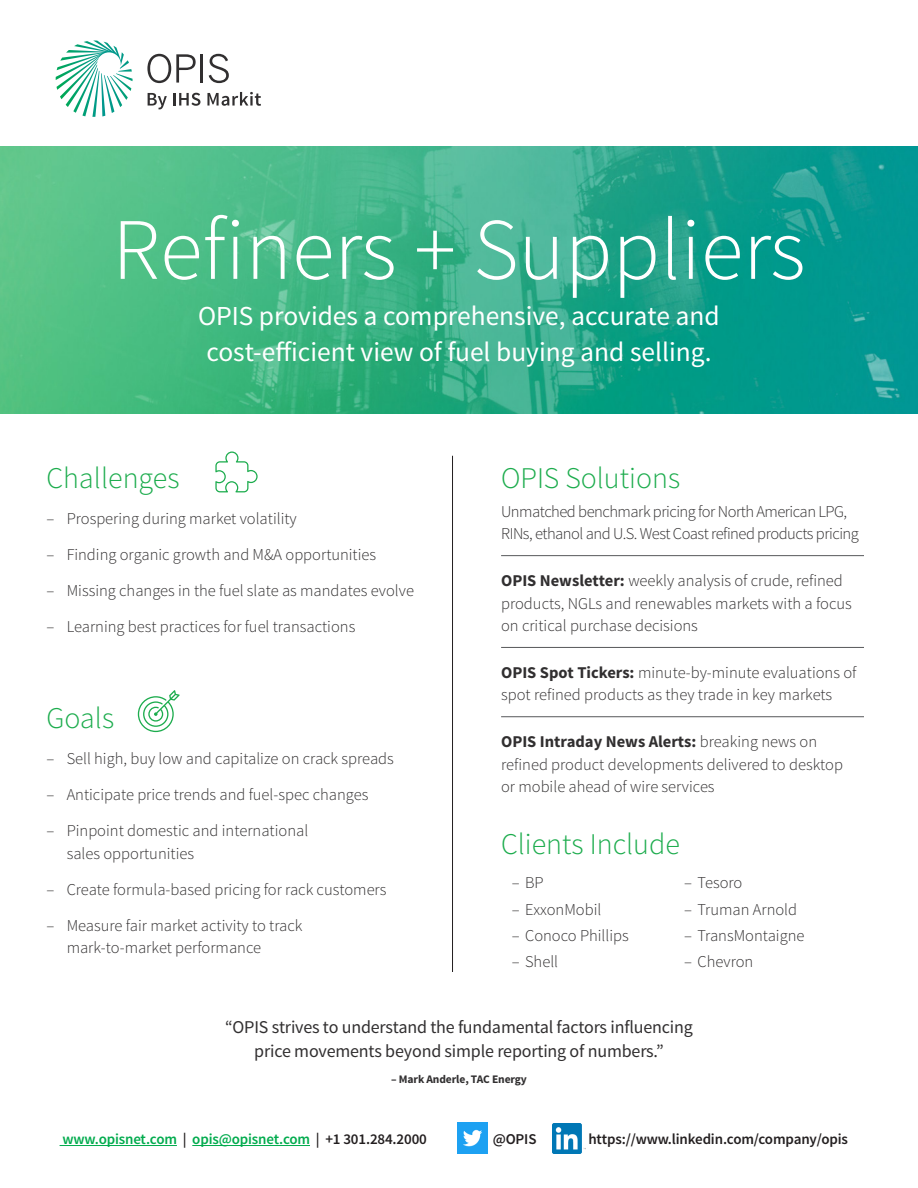
<style>
.page{position:relative;width:918px;height:1188px;background:#fff}
.page>*{position:absolute;margin:0;border:0;box-sizing:border-box;transform-origin:0 0}
.t1{font:300 87.6px "Source Sans Pro";color:#fff}
.t2{font:300 30px "Source Sans Pro";color:#1cac4d}
.t3{font:27.45px/35.5px "Source Sans Pro";color:#fff;text-align:center}
.quote{font:18px/24px "Source Sans Pro";letter-spacing:-.01em;color:#312f30;text-align:center}
.Solutions{font:300 16.5px/22.5px "Source Sans Pro";color:#312f30}
.Solutions-2{font:300 16.5px/22.5px "Source Sans Pro";letter-spacing:-.03em;color:#312f30}
.body-kw{font:600 15px "Source Sans Pro";letter-spacing:-.01em;color:#00ab4d}
.t4{font:600 15px "Source Sans Pro";letter-spacing:-.01em;color:#231f20}
.body-kw-2{font:700 11.55px "Source Sans Pro";letter-spacing:-.01em;color:#312f30}
.s1{font-weight:700}
.s2{color:#231f20}
</style>
<div class="page">
<svg style="left:56px;top:40px;width:77px;height:77px"></svg>
<svg style="left:148px;top:93px;width:19px;height:16px"></svg>
<svg style="left:173px;top:93px;width:27px;height:13px"></svg>
<svg style="left:207px;top:92px;width:54px;height:14px"></svg>
<svg style="left:147px;top:54px;width:49px;height:29px"></svg>
<hr style="left:201px;top:54px;width:2px;height:29px;background:#312f30">
<svg style="left:209px;top:54px;width:20px;height:29px"></svg>
<hr style="left:60px;top:1145px;width:117px;height:1px;background:#00ab4d">
<hr style="left:192px;top:1145px;width:118px;height:1px;background:#00ab4d">
<img style="left:457px;top:1123px;width:31px;height:31px">
<img style="left:552px;top:1124px;width:34px;height:29px">
<img style="left:0;top:146px;width:918px;height:268px">
<hr style="left:501px;top:555px;width:363px;height:1px;background:#57585a">
<hr style="left:501px;top:647px;width:363px;height:1px;background:#57585a">
<hr style="left:501px;top:716px;width:363px;height:1px;background:#57585a">
<svg style="left:215px;top:452px;width:43px;height:40px"></svg>
<svg style="left:138px;top:690px;width:42px;height:42px"></svg>
<hr style="left:452px;top:456px;width:1px;height:516px;background:#231f20">
<p class="t1" style="left:112px;top:197px;width:695px">Refiners + Suppliers</p>
<p class="t3" style="left:198px;top:299px;width:523px">OPIS provides a comprehensive, accurate and cost-efficient view of fuel buying and selling.</p>
<h2 class="t2" style="left:46px;top:459px;width:135px">Challenges</h2>
<p class="Solutions" style="left:46px;top:507px;width:252px">‒ Prospering during market volatility</p>
<p class="Solutions" style="left:46px;top:543px;width:331px">‒ Finding organic growth and M&amp;A opportunities</p>
<p class="Solutions" style="left:46px;top:579px;width:369px">‒ Missing changes in the fuel slate as mandates evolve</p>
<p class="Solutions" style="left:46px;top:615px;width:310px">‒ Learning best practices for fuel transactions</p>
<h2 class="t2" style="left:46px;top:700px;width:69px">Goals</h2>
<p class="Solutions" style="left:46px;top:747px;width:349px">‒ Sell high, buy low and capitalize on crack spreads</p>
<p class="Solutions" style="left:46px;top:783px;width:323px">‒ Anticipate price trends and fuel-spec changes</p>
<p class="Solutions" style="left:67px;top:819px;width:243px;text-indent:-20px">‒ Pinpoint domestic and international sales opportunities</p>
<p class="Solutions" style="left:46px;top:878px;width:341px">‒ Create formula-based pricing for rack customers</p>
<p class="Solutions" style="left:67px;top:914px;width:237px;text-indent:-20px">‒ Measure fair market activity to track mark-to-market performance</p>
<h2 class="t2" style="left:501px;top:459px;width:181px">OPIS Solutions</h2>
<p class="Solutions-2" style="left:501px;top:500px;width:359px">Unmatched benchmark pricing for North American LPG,<br>RINs, ethanol and U.S. West Coast refined products pricing</p>
<p class="Solutions" style="left:501px;top:569px;width:352px"><span class="s1">OPIS Newsletter:</span> weekly analysis of crude, refined products, NGLs and renewables markets with a focus on critical purchase decisions</p>
<p class="Solutions" style="left:501px;top:661px;width:357px"><span class="s1">OPIS Spot Tickers:</span> minute-by-minute evaluations of spot refined products as they trade in key markets</p>
<p class="Solutions" style="left:501px;top:731px;width:343px"><span class="s1">OPIS Intraday News Alerts:</span> breaking news on refined product developments delivered to desktop or mobile ahead of wire services</p>
<h2 class="t2" style="left:501px;top:826px;width:180px">Clients Include</h2>
<p class="Solutions" style="left:512px;top:872px;width:34px">‒ BP</p>
<p class="Solutions" style="left:512px;top:898px;width:91px">‒ ExxonMobil</p>
<p class="Solutions" style="left:512px;top:924px;width:119px">‒ Conoco Phillips</p>
<p class="Solutions" style="left:512px;top:950px;width:48px">‒ Shell</p>
<p class="Solutions" style="left:684px;top:872px;width:60px">‒ Tesoro</p>
<p class="Solutions" style="left:684px;top:898px;width:115px">‒ Truman Arnold</p>
<p class="Solutions" style="left:684px;top:924px;width:122px">‒ TransMontaigne</p>
<p class="Solutions" style="left:684px;top:950px;width:71px">‒ Chevron</p>
<p class="quote" style="left:225px;top:1015px;width:469px">“OPIS strives to understand the fundamental factors influencing price movements beyond simple reporting of numbers.”</p>
<p class="body-kw-2" style="left:391px;top:1072px;width:137px">– Mark Anderle, TAC Energy</p>
<p class="body-kw" style="left:62px;top:1130px;width:366px">www.opisnet.com <span class="s2">|</span> opis@opisnet.com <span class="s2">| +1 301.284.2000</span></p>
<p class="t4" style="left:493px;top:1130px;width:45px">@OPIS</p>
<p class="t4" style="left:588px;top:1130px;width:261px">https://www.linkedin.com/company/opis</p>
</div>
